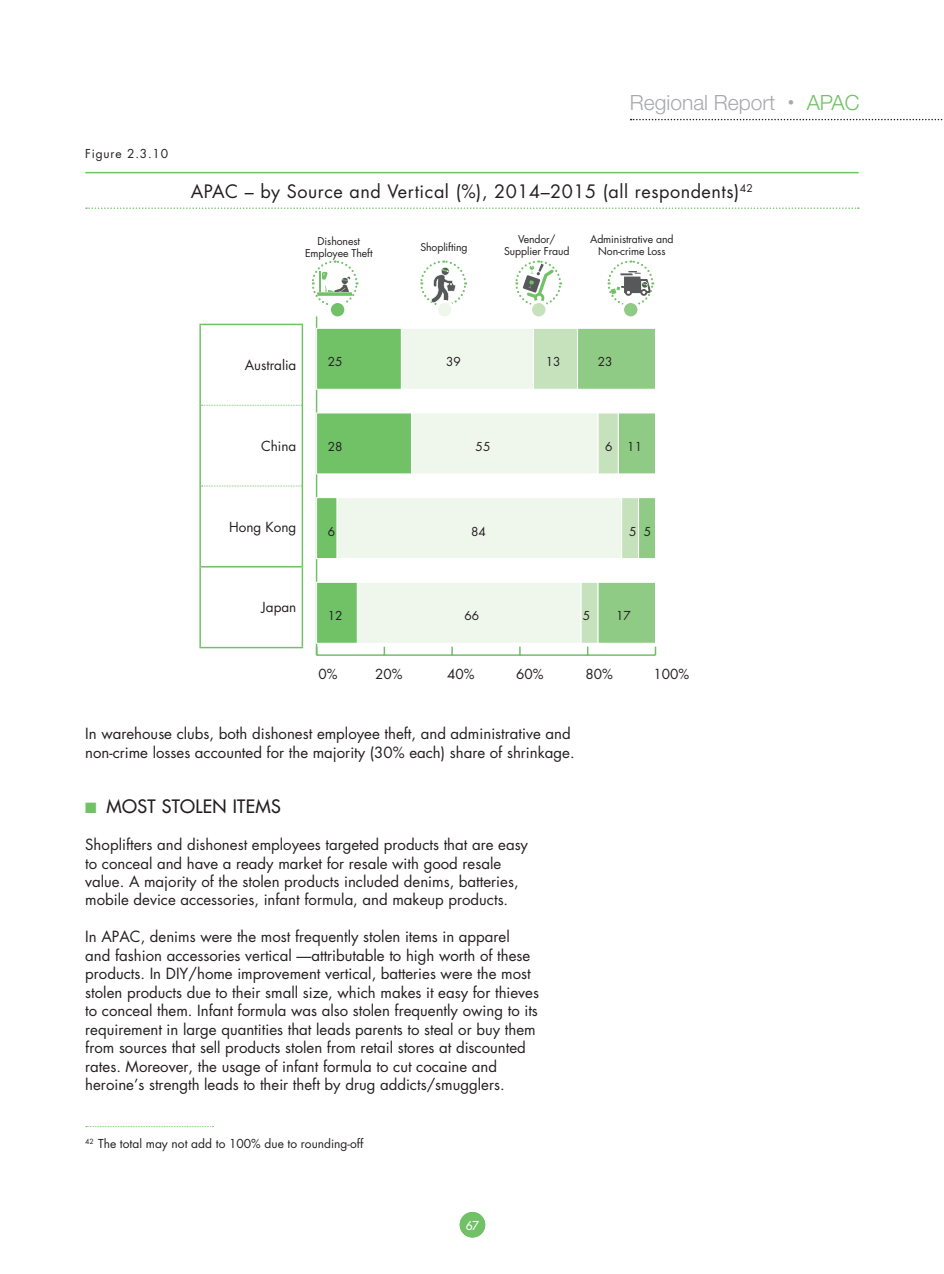
<style>
.page{position:relative;width:944px;height:1274px;background:#fff}
.page>*{position:absolute;margin:0;border:0;box-sizing:border-box;transform-origin:0 0}
.t1{font:300 21px "Helvetica Neue";color:#a8a9ad}
.Titulo_figuras_Total{font:18px "Futura";letter-spacing:.03em;color:#231f20}
._01__TITULO_futura_1{font:18px "Futura";letter-spacing:.02em;color:#231f20}
.Texto_común{font:15px/18.5px "Futura";color:#231f20}
.Texto_tablas_celdas{font:13.5px "Futura";color:#231f20}
.Notas_pie_de_pagina{font:12px "Futura";color:#231f20}
.Texto_tablas_celdas-2{font:12px "Futura";color:#231f20}
.Notas_pie_de_pagina-2{font:12px "Futura";letter-spacing:.07em;color:#231f20}
.t2{font:12px "Futura";color:#fff}
.Numero_figura{font:10.5px/12px "Futura";letter-spacing:-.01em;color:#231f20;text-align:center}
.s1{font-family:"Interstate"}
.s2{color:#71c167}
</style>
<div class="page">
<svg style="left:630px;top:119px;width:313px;height:1px"></svg>
<div style="left:459px;top:1212px;width:26px;height:25px;background:#71c167;border-radius:50%"></div>
<svg style="left:86px;top:1126px;width:127px;height:1px"></svg>
<hr style="left:85px;top:172px;width:773px;height:1px;background:#71c167">
<svg style="left:86px;top:207px;width:772px;height:2px"></svg>
<hr style="left:199px;top:324px;width:104px;height:1px;background:#71c167">
<hr style="left:199px;top:325px;width:2px;height:80px;background:#71c167">
<hr style="left:301px;top:325px;width:2px;height:80px;background:#71c167">
<hr style="left:199px;top:405px;width:2px;height:81px;background:#71c167">
<hr style="left:301px;top:405px;width:2px;height:81px;background:#71c167">
<hr style="left:199px;top:486px;width:2px;height:80px;background:#71c167">
<hr style="left:301px;top:486px;width:2px;height:80px;background:#71c167">
<hr style="left:199px;top:568px;width:2px;height:79px;background:#71c167">
<hr style="left:301px;top:568px;width:2px;height:79px;background:#71c167">
<hr style="left:199px;top:647px;width:104px;height:1px;background:#71c167">
<svg style="left:200px;top:325px;width:102px;height:322px"></svg>
<hr style="left:199px;top:566px;width:104px;height:2px;background:#71c167">
<hr style="left:316px;top:654px;width:339px;height:2px;background:#71c167">
<svg style="left:383px;top:647px;width:2px;height:7px"></svg>
<svg style="left:451px;top:647px;width:2px;height:7px"></svg>
<svg style="left:654px;top:647px;width:2px;height:8px"></svg>
<hr style="left:316px;top:316px;width:1px;height:339px;background:#71c167">
<div style="left:577px;top:328px;width:78px;height:62px;background:#8fcb84;border:1px solid #fff"></div>
<div style="left:617px;top:413px;width:38px;height:61px;background:#8fcb84;border:1px solid #fff"></div>
<div style="left:638px;top:497px;width:17px;height:62px;background:#8fcb84;border:1px solid #fff"></div>
<div style="left:597px;top:582px;width:58px;height:62px;background:#8fcb84;border:1px solid #fff"></div>
<div style="left:533px;top:328px;width:45px;height:62px;background:#c6e2bd;border:1px solid #fff"></div>
<div style="left:597px;top:413px;width:21px;height:61px;background:#c6e2bd;border:1px solid #fff"></div>
<div style="left:621px;top:497px;width:17px;height:62px;background:#c6e2bd;border:1px solid #fff"></div>
<div style="left:580px;top:582px;width:18px;height:62px;background:#c6e2bd;border:1px solid #fff"></div>
<div style="left:401px;top:328px;width:132px;height:62px;background:#eff7ed;border:1px solid #fff"></div>
<div style="left:411px;top:413px;width:187px;height:61px;background:#eff7ed"></div>
<div style="left:336px;top:497px;width:286px;height:62px;background:#eff7ed;border:1px solid #fff"></div>
<div style="left:357px;top:582px;width:224px;height:62px;background:#eff7ed;border:1px solid #fff"></div>
<div style="left:316px;top:328px;width:85px;height:62px;background:#71c167;border:1px solid #fff"></div>
<div style="left:316px;top:413px;width:96px;height:61px;background:#71c167;border:1px solid #fff"></div>
<div style="left:316px;top:497px;width:21px;height:62px;background:#71c167;border:1px solid #fff"></div>
<div style="left:316px;top:582px;width:41px;height:62px;background:#71c167;border:1px solid #fff"></div>
<svg style="left:311px;top:260px;width:48px;height:45px"></svg>
<svg style="left:420px;top:260px;width:47px;height:45px"></svg>
<svg style="left:607px;top:260px;width:47px;height:45px"></svg>
<svg style="left:515px;top:260px;width:47px;height:45px"></svg>
<div style="left:329px;top:301px;width:17px;height:17px;background:#71c167;border-radius:50%"></div>
<div style="left:328px;top:300px;width:19px;height:19px;border:3px solid #fff;border-radius:50%"></div>
<div style="left:436px;top:301px;width:17px;height:17px;background:#eff7ed;border-radius:50%"></div>
<div style="left:435px;top:300px;width:19px;height:19px;border:3px solid #fff;border-radius:50%"></div>
<div style="left:530px;top:301px;width:17px;height:17px;background:#c6e2bd;border-radius:50%"></div>
<div style="left:529px;top:300px;width:19px;height:19px;border:3px solid #fff;border-radius:50%"></div>
<div style="left:622px;top:301px;width:17px;height:17px;background:#8fcb84;border-radius:50%"></div>
<div style="left:621px;top:300px;width:19px;height:19px;border:3px solid #fff;border-radius:50%"></div>
<p class="Notas_pie_de_pagina-2" style="left:85px;top:146px;width:84px">Figure 2.3.10</p>
<h1 class="t1" style="left:629px;top:90px;width:231px">Regional Report <span class="s1">•</span> <span class="s2">APAC</span></h1>
<p class="Titulo_figuras_Total" style="left:191px;top:179px;width:563px">APAC – by Source and Vertical (%), 2014–2015 (all respondents)<sup>42</sup></p>
<p class="Numero_figura" style="left:305px;top:235px;width:69px">Dishonest<br>Employee Theft</p>
<p class="Numero_figura" style="left:420px;top:241px;width:49px">Shoplifting</p>
<p class="Numero_figura" style="left:504px;top:233px;width:67px">Vendor/<br>Supplier Fraud</p>
<p class="Numero_figura" style="left:590px;top:233px;width:85px">Administrative and<br>Non-crime Loss</p>
<p class="Texto_tablas_celdas" style="left:245px;top:356px;width:53px">Australia</p>
<p class="Texto_tablas_celdas" style="left:261px;top:437px;width:37px">China</p>
<p class="Texto_tablas_celdas-2" style="left:327px;top:354px;width:16px">25</p>
<p class="Texto_tablas_celdas-2" style="left:446px;top:354px;width:16px">39</p>
<p class="Texto_tablas_celdas-2" style="left:546px;top:354px;width:16px">13</p>
<p class="Texto_tablas_celdas-2" style="left:597px;top:354px;width:16px">23</p>
<p class="Texto_tablas_celdas-2" style="left:327px;top:438px;width:16px">28</p>
<p class="Texto_tablas_celdas-2" style="left:475px;top:438px;width:16px">55</p>
<p class="Texto_tablas_celdas-2" style="left:605px;top:438px;width:38px">6 11</p>
<p class="Texto_tablas_celdas" style="left:229px;top:517px;width:69px">Hong Kong</p>
<p class="Texto_tablas_celdas-2" style="left:327px;top:523px;width:9px">6</p>
<p class="Texto_tablas_celdas-2" style="left:471px;top:523px;width:16px">84</p>
<p class="Texto_tablas_celdas-2" style="left:629px;top:523px;width:24px">5 5</p>
<p class="Texto_tablas_celdas" style="left:261px;top:598px;width:36px">Japan</p>
<p class="Texto_tablas_celdas-2" style="left:327px;top:608px;width:16px">12</p>
<p class="Texto_tablas_celdas-2" style="left:464px;top:608px;width:16px">66</p>
<p class="Texto_tablas_celdas-2" style="left:582px;top:608px;width:9px">5</p>
<p class="Texto_tablas_celdas-2" style="left:616px;top:608px;width:16px">17</p>
<p class="Texto_tablas_celdas" style="left:318px;top:665px;width:21px">0%</p>
<p class="Texto_tablas_celdas" style="left:375px;top:665px;width:29px">20%</p>
<p class="Texto_tablas_celdas" style="left:447px;top:665px;width:29px">40%</p>
<p class="Texto_tablas_celdas" style="left:516px;top:665px;width:29px">60%</p>
<p class="Texto_tablas_celdas" style="left:585px;top:665px;width:29px">80%</p>
<p class="Texto_tablas_celdas" style="left:653px;top:665px;width:37px">100%</p>
<p class="Texto_común" style="left:85px;top:724px;width:491px">In warehouse clubs, both dishonest employee theft, and administrative and non-crime losses accounted for the majority (30% each) share of shrinkage.</p>
<p class="_01__TITULO_futura_1" style="left:85px;top:795px;width:197px"><span class="s2">■</span> MOST STOLEN ITEMS</p>
<p class="Texto_común" style="left:85px;top:835px;width:444px">Shoplifters and dishonest employees targeted products that are easy to conceal and have a ready market for resale with good resale value. A majority of the stolen products included denims, batteries, mobile device accessories, infant formula, and makeup products.</p>
<p class="Texto_común" style="left:85px;top:927px;width:455px">In APAC, denims were the most frequently stolen items in apparel<br>and fashion accessories vertical —attributable to high worth of these products. In DIY/home improvement vertical, batteries were the most stolen products due to their small size, which makes it easy for thieves to conceal them. Infant formula was also stolen frequently owing to its requirement in large quantities that leads parents to steal or buy them from sources that sell products stolen from retail stores at discounted rates. Moreover, the usage of infant formula to cut cocaine and heroine’s strength leads to their theft by drug addicts/smugglers.</p>
<p class="Notas_pie_de_pagina" style="left:85px;top:1136px;width:279px"><sup>42</sup> The total may not add to 100% due to rounding-off</p>
<p class="t2" style="left:465px;top:1217px;width:15px">67</p>
</div>
